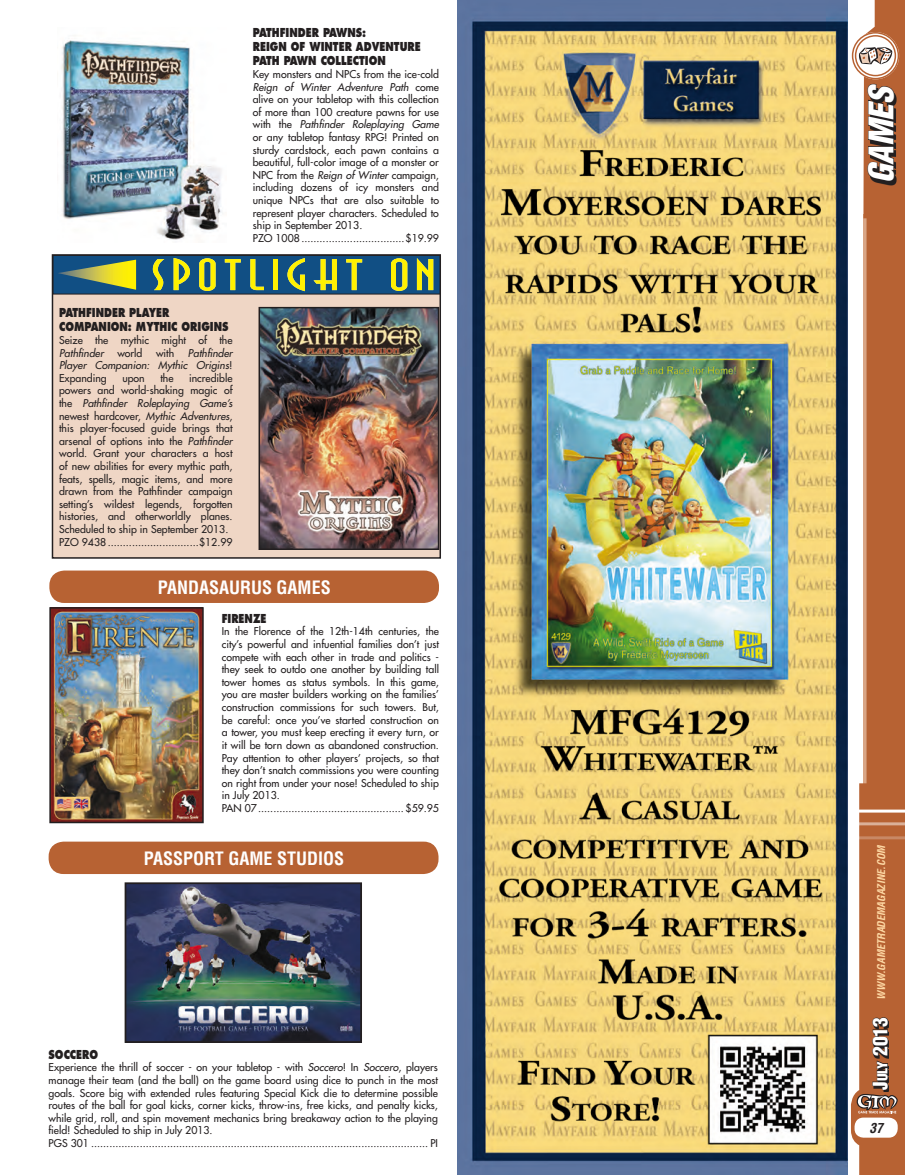
<style>
.page{position:relative;width:905px;height:1175px;background:#fff}
.page>*{position:absolute;margin:0;border:0;box-sizing:border-box;transform-origin:0 0}
.t1{font:italic 900 condensed 33.15px "Helvetica";color:#fff}
.t2{font:900 condensed 19.5px "Helvetica";color:#fff}
.t3{font:700 condensed 18px "Helvetica";color:#fff}
.t4{font:italic 700 condensed 13.5px "Helvetica";color:#231f20}
.t5{font:800 12px/14.4px "Futura";color:#231f20;scale:.8 1}
.t6{font:10.5px/12.6px "Futura";color:#231f20}
.t7{font:italic 10.5px/12.6px "Futura";color:#231f20;text-align:justify}
.t8{font:italic 700 condensed 10.5px "Helvetica";color:#fed8a4}
.s1{font-style:italic}
.s2{font-style:normal}
.s3{font-size:13.65px}
</style>
<div class="page">
<svg style="left:851px;top:0;width:53px;height:1174px;fill:#b76233"></svg>
<hr style="left:857px;top:809px;width:47px;height:3px;background:#fff">
<hr style="left:858px;top:822px;width:46px;height:3px;background:#fff">
<hr style="left:856px;top:836px;width:48px;height:3px;background:#fff">
<div style="left:854px;top:1117px;width:43px;height:20px;background:#fff;border-radius:9px"></div>
<svg style="left:870px;top:88px;width:26px;height:97px"></svg>
<svg style="left:867px;top:83px;width:27px;height:99px;background:#513425"></svg>
<svg style="left:856px;top:1017px;width:41px;height:96px;background:#976145"></svg>
<svg style="left:854px;top:34px;width:42px;height:43px"></svg>
<div style="left:851px;top:32px;width:48px;height:47px;border:4px solid #fff;border-radius:50%"></div>
<div style="left:851px;top:32px;width:48px;height:47px;border:1px solid #b76233;border-radius:50%"></div>
<div style="left:854px;top:35px;width:42px;height:41px;border:1px solid #b76233;border-radius:50%"></div>
<svg style="left:858px;top:47px;width:34px;height:17px"></svg>
<div style="left:52px;top:255px;width:388px;height:303px;background:#efd6c5"></div>
<svg style="left:55px;top:257px;width:383px;height:37px;background:#547b63"></svg>
<div style="left:52px;top:254px;width:389px;height:304px;border:2px solid #231f20"></div>
<img style="left:457px;top:0;width:390px;height:1174px">
<img style="left:61px;top:40px;width:161px;height:200px">
<img style="left:52px;top:610px;width:149px;height:210px">
<div style="left:49px;top:607px;width:155px;height:216px;border:2px solid #231f20"></div>
<img style="left:128px;top:885px;width:231px;height:154px">
<div style="left:125px;top:882px;width:237px;height:160px;border:2px solid #231f20"></div>
<img style="left:261px;top:310px;width:175px;height:237px">
<div style="left:258px;top:307px;width:181px;height:243px;border:2px solid #231f20"></div>
<div style="left:49px;top:570px;width:390px;height:33px;background:#b76233;border-radius:15px"></div>
<div style="left:49px;top:841px;width:389px;height:33px;background:#b76233;border-radius:15px"></div>
<p class="t5" style="left:253px;top:25px;width:211px">PATHFINDER PAWNS:<br>REIGN OF WINTER ADVENTURE<br>PATH PAWN COLLECTION</p>
<p class="t6" style="left:253px;top:68px;width:188px">Key monsters and NPCs from the ice-cold <span class="s1">Reign of Winter Adventure Path</span> come alive on your tabletop with this collection of more than 100 creature pawns for use with the <span class="s1">Pathfinder Roleplaying Game </span>or any tabletop fantasy RPG! Printed on sturdy cardstock, each pawn contains a beautiful, full-color image of a monster or NPC from the <span class="s1">Reign of Winter</span> campaign, including dozens of icy monsters and unique NPCs that are also suitable to represent player characters. Scheduled to ship in September 2013.<br>PZO 1008 ..................................$19.99</p>
<p class="t5" style="left:59px;top:305px;width:213px">PATHFINDER PLAYER<br>COMPANION: MYTHIC ORIGINS</p>
<p class="t6" style="left:59px;top:334px;width:175px">Seize the mythic might of the</p>
<p class="t7" style="left:59px;top:346px;width:46px">Pathfinder</p>
<p class="t6" style="left:117px;top:346px;width:27px">world</p>
<p class="t6" style="left:156px;top:346px;width:20px">with</p>
<p class="t7" style="left:59px;top:346px;width:175px;text-indent:129px">Pathfinder Player Companion: Mythic Origins<span class="s2">!<br>Expanding</span></p>
<p class="t6" style="left:59px;top:372px;width:175px;text-indent:130px">incredible powers and world-shaking magic of the <span class="s1">Pathfinder Roleplaying Game’s </span>newest hardcover, <span class="s1">Mythic Adventures</span>, this player-focused guide brings that arsenal of options into the <span class="s1">Pathfinder </span>world. Grant your characters a host of new abilities for every mythic path, feats, spells, magic items, and more drawn from the Pathfinder campaign setting’s wildest legends, forgotten histories, and otherworldly planes.<br>Scheduled to ship in September 2013.<br>PZO 9438 ..............................$12.99</p>
<h3 class="t3" style="left:158px;top:575px;width:174px">PANDASAURUS GAMES</h3>
<p class="t6" style="left:122px;top:372px;width:24px">upon</p>
<p class="t6" style="left:160px;top:372px;width:15px">the</p>
<p class="t5" style="left:222px;top:611px;width:57px">FIRENZE</p>
<p class="t6" style="left:222px;top:625px;width:219px">In the Florence of the 12th-14th centuries, the city’s powerful and infuential families don’t just compete with each other in trade and politics - they seek to outdo one another by building tall tower homes as status symbols. In this game, you are master builders working on the families’ construction commissions for such towers. But, be careful: once you’ve started construction on a tower, you must keep erecting it every turn, or it will be torn down as abandoned construction.<br>Pay attention to other players’ projects, so that they don’t snatch commissions you were counting on right from under your nose! Scheduled to ship in July 2013.<br>PAN 07................................................ $59.95</p>
<h3 class="t3" style="left:144px;top:846px;width:202px">PASSPORT GAME STUDIOS</h3>
<p class="t5" style="left:49px;top:1047px;width:63px">SOCCERO</p>
<p class="t6" style="left:49px;top:1061px;width:391px">Experience the thrill of soccer - on your tabletop - with <span class="s1">Soccero</span>! In <span class="s1">Soccero</span>, players manage their team (and the ball) on the game board using dice to punch in the most goals. Score big with extended rules featuring Special Kick die to determine possible routes of the ball for goal kicks, corner kicks, throw-ins, free kicks, and penalty kicks, while grid, roll, and spin movement mechanics bring breakaway action to the playing field! Scheduled to ship in July 2013.<br>PGS 301 ............................................................................................................... PI</p>
<h1 class="t1" style="left:860px;top:183px;width:101px;rotate:-90deg">GAMES</h1>
<p class="t8" style="left:874px;top:999px;width:156px;rotate:-90deg">www.gametrademagazine.com</p>
<h2 class="t2" style="left:868px;top:1089px;width:74px;rotate:-90deg">J<span class="s3">uly</span> 2013</h2>
<p class="t4" style="left:869px;top:1119px;width:15px">37</p>
</div>
